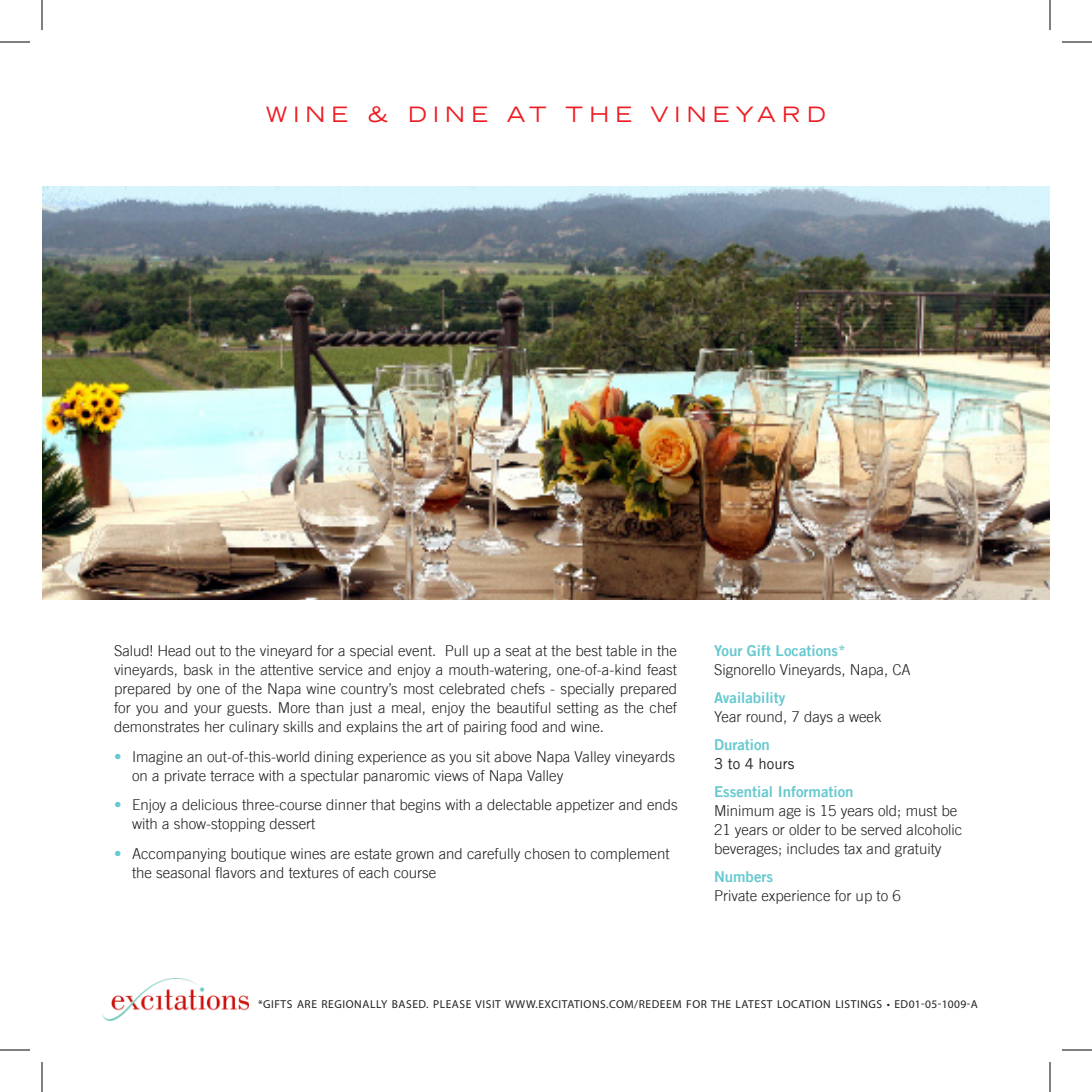
<style>
.page{position:relative;width:1092px;height:1092px;background:#fff}
.page>*{position:absolute;margin:0;border:0;box-sizing:border-box;transform-origin:0 0}
.Head{font:expanded 21px "Trade Gothic LT";letter-spacing:.3em;color:#ee1d23}
.t1{font:300 15px/19px "Trade Gothic LT";color:#231f20}
.t2{font:15px/19px "Trade Gothic LT";color:#231f20}
.t3{font:11.6px "Myriad Pro";letter-spacing:.05em;color:#231f20}
.s1{color:#67c9cf}
.s2{font-family:"Trade Gothic LT Bold Two";font-weight:400;color:#67c9cf}
.s3{font-family:"Trade Gothic LT Bold Two";color:#67c9cf}
</style>
<div class="page">
<img style="left:102px;top:978px;width:147px;height:42px">
<img style="left:42px;top:186px;width:1008px;height:414px">
<hr style="left:0;top:42px;width:30px;height:1px;background:#000">
<hr style="left:1062px;top:42px;width:30px;height:1px;background:#000">
<hr style="left:0;top:1050px;width:30px;height:1px;background:#000">
<hr style="left:1062px;top:1050px;width:30px;height:1px;background:#000">
<hr style="left:42px;top:0;width:1px;height:30px;background:#000">
<hr style="left:42px;top:1062px;width:1px;height:30px;background:#000">
<hr style="left:1050px;top:0;width:1px;height:30px;background:#000">
<hr style="left:1050px;top:1062px;width:1px;height:30px;background:#000">
<p class="Head" style="left:266px;top:100px;width:561px">WINE &amp; DINE AT THE VINEYARD</p>
<p class="t1" style="left:114px;top:641px;width:565px;text-align:justify">Salud! Head out to the vineyard for a special event. Pull up a seat at the best table in the vineyards, bask in the attentive service and enjoy a mouth-watering, one-of-a-kind feast prepared by one of the Napa wine country’s most celebrated chefs - specially prepared for you and your guests. More than just a meal, enjoy the beautiful setting as the chef demonstrates her culinary skills and explains the art of pairing food and wine.</p>
<p class="t1" style="left:132px;top:747px;width:545px;text-indent:-18px"><span class="s1">•</span> Imagine an out-of-this-world dining experience as you sit above Napa Valley vineyards on a private terrace with a spectular panaromic views of Napa Valley</p>
<p class="t1" style="left:132px;top:795px;width:547px;text-indent:-18px"><span class="s1">•</span> Enjoy a delicious three-course dinner that begins with a delectable appetizer and ends with a show-stopping dessert</p>
<p class="t1" style="left:132px;top:844px;width:539px;text-indent:-18px"><span class="s1">•</span> Accompanying boutique wines are estate grown and carefully chosen to complement the seasonal flavors and textures of each course</p>
<p class="t1" style="left:714px;top:641px;width:198px"><span class="s2">Your Gift Locations*<br></span>Signorello Vineyards, Napa, CA</p>
<p class="t1" style="left:714px;top:688px;width:169px"><span class="s2">Availability<br></span>Year round, 7 days a week</p>
<p class="t2" style="left:714px;top:735px;width:82px"><span class="s3">Duration<br></span>3 to 4 hours</p>
<p class="t1" style="left:714px;top:782px;width:250px"><span class="s2">Essential Information<br></span>Minimum age is 15 years old; must be 21 years or older to be served alcoholic beverages; includes tax and gratuity</p>
<p class="t1" style="left:714px;top:867px;width:188px"><span class="s2">Numbers<br></span>Private experience for up to 6</p>
<p class="t3" style="left:258px;top:997px;width:389px">*GIFTS ARE REGIONALLY BASED. PLEASE VISIT WWW.EXCITATIONS.COM/REDEEM</p>
<p class="t3" style="left:686px;top:997px;width:293px">FOR THE LATEST LOCATION LISTINGS • ED01-05-1009-A</p>
</div>
